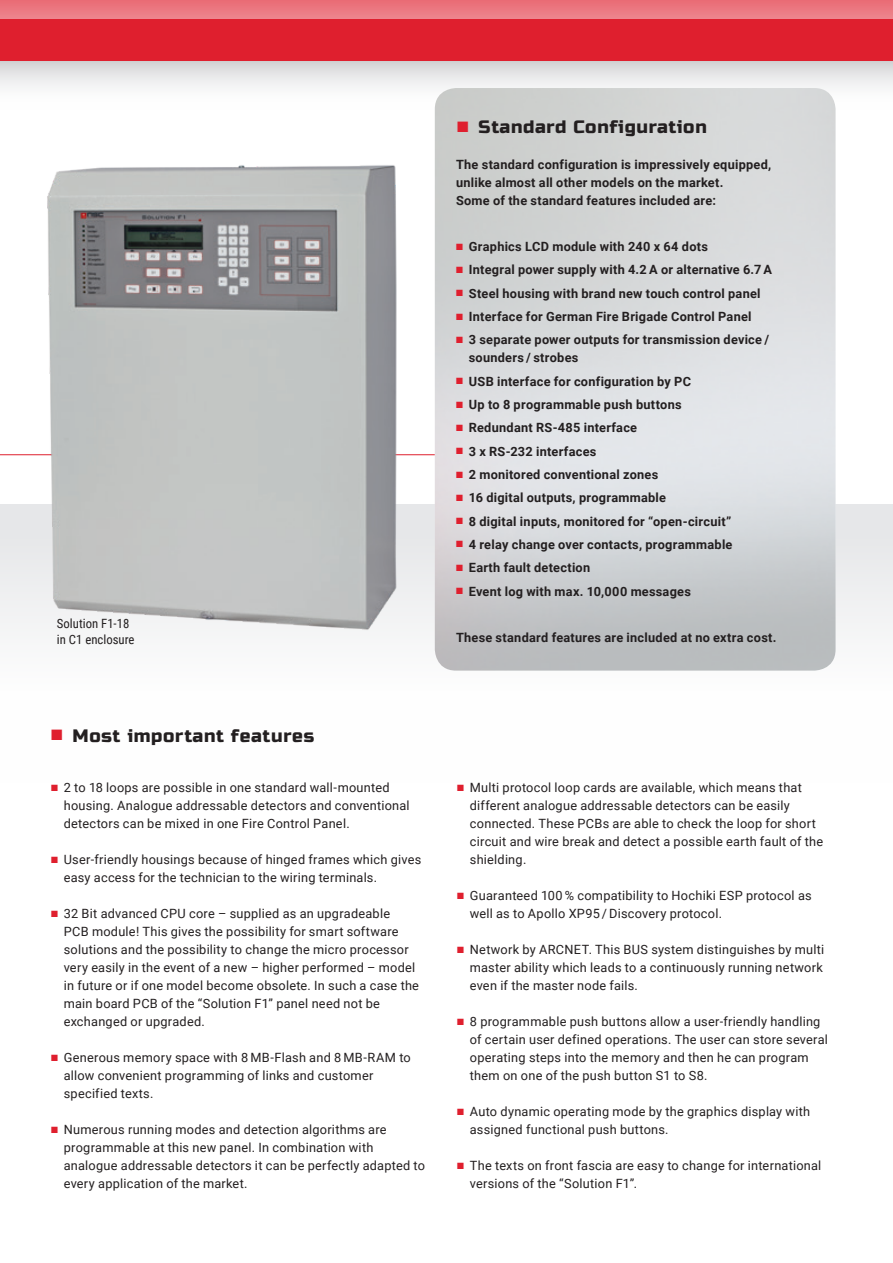
<style>
.page{position:relative;width:893px;height:1263px;background:#fff}
.page>*{position:absolute;margin:0;border:0;box-sizing:border-box;transform-origin:0 0}
.t1{font:18px "Russo One";letter-spacing:.04em;color:#231f20}
.t2{font:12.75px/18px "Roboto";letter-spacing:.02em;color:#231f20}
.t3{font:700 12.75px/18px "Roboto";letter-spacing:.02em;color:#231f20}
.t4{font:12.75px/15.3px "Roboto Condensed";color:#231f20}
.s1{color:#df1f2e}
</style>
<div class="page">
<div style="left:0;top:504px;width:893px;height:278px;background:linear-gradient(to bottom,#e5e6e8,#fff)"></div>
<div style="left:0;top:57px;width:893px;height:58px;background:linear-gradient(to bottom,#d5d6d7,#fff)"></div>
<div style="left:0;top:0;width:893px;height:60px;background:#df1f2e"></div>
<div style="left:0;top:0;width:893px;height:19px;background:#eb7881"></div>
<img style="left:43px;top:165px;width:363px;height:471px">
<img style="left:435px;top:88px;width:401px;height:583px">
<p class="t4" style="left:57px;top:616px;width:79px">Solution F1-18 in C1 enclosure</p>
<h1 class="t1" style="left:457px;top:116px;width:251px"><span class="s1">■</span> Standard Configuration</h1>
<p class="t3" style="left:456px;top:154px;width:317px">The standard configuration is impressively equipped, unlike almost all other models on the market.<br>Some of the standard features included are:</p>
<p class="t3" style="left:456px;top:237px;width:253px"><span class="s1">■</span> Graphics LCD module with 240 x 64 dots</p>
<p class="t3" style="left:456px;top:260px;width:318px"><span class="s1">■</span> Integral power supply with 4.2 A or alternative 6.7 A</p>
<p class="t3" style="left:456px;top:284px;width:306px"><span class="s1">■</span> Steel housing with brand new touch control panel</p>
<p class="t3" style="left:456px;top:307px;width:297px"><span class="s1">■</span> Interface for German Fire Brigade Control Panel</p>
<p class="t3" style="left:469px;top:330px;width:302px;text-indent:-13px"><span class="s1">■</span> 3 separate power outputs for transmission device / sounders / strobes</p>
<p class="t3" style="left:456px;top:372px;width:237px"><span class="s1">■</span> USB interface for configuration by PC</p>
<p class="t3" style="left:456px;top:395px;width:227px"><span class="s1">■</span> Up to 8 programmable push buttons</p>
<p class="t3" style="left:456px;top:418px;width:183px"><span class="s1">■</span> Redundant RS-485 interface</p>
<p class="t3" style="left:456px;top:442px;width:142px"><span class="s1">■</span> 3 x RS-232 interfaces</p>
<p class="t3" style="left:456px;top:465px;width:204px"><span class="s1">■</span> 2 monitored conventional zones</p>
<p class="t3" style="left:456px;top:488px;width:211px"><span class="s1">■</span> 16 digital outputs, programmable</p>
<p class="t3" style="left:456px;top:512px;width:277px"><span class="s1">■</span> 8 digital inputs, monitored for “open-circuit”</p>
<p class="t3" style="left:456px;top:535px;width:278px"><span class="s1">■</span> 4 relay change over contacts, programmable</p>
<p class="t3" style="left:456px;top:558px;width:136px"><span class="s1">■</span> Earth fault detection</p>
<p class="t3" style="left:456px;top:582px;width:236px"><span class="s1">■</span> Event log with max. 10,000 messages</p>
<p class="t3" style="left:456px;top:628px;width:322px">These standard features are included at no extra cost.</p>
<h1 class="t1" style="left:51px;top:725px;width:265px"><span class="s1">■</span> Most important features</h1>
<p class="t2" style="left:64px;top:778px;width:347px;text-indent:-13px"><span class="s1">■</span> 2 to 18 loops are possible in one standard wall-mounted housing. Analogue addressable detectors and conventional detectors can be mixed in one Fire Control Panel.</p>
<p class="t2" style="left:64px;top:850px;width:359px;text-indent:-13px"><span class="s1">■</span> User-friendly housings because of hinged frames which gives easy access for the technician to the wiring terminals.</p>
<p class="t2" style="left:64px;top:904px;width:357px;text-indent:-13px"><span class="s1">■</span> 32 Bit advanced CPU core – supplied as an upgradeable<br>PCB module! This gives the possibility for smart software solutions and the possibility to change the micro processor very easily in the event of a new – higher performed – model in future or if one model become obsolete. In such a case the main board PCB of the “Solution F1” panel need not be exchanged or upgraded.</p>
<p class="t2" style="left:64px;top:1048px;width:349px;text-indent:-13px"><span class="s1">■</span> Generous memory space with 8 MB-Flash and 8 MB-RAM to allow convenient programming of links and customer specified texts.</p>
<p class="t2" style="left:64px;top:1120px;width:363px;text-indent:-13px"><span class="s1">■</span> Numerous running modes and detection algorithms are programmable at this new panel. In combination with analogue addressable detectors it can be perfectly adapted to every application of the market.</p>
<p class="t2" style="left:470px;top:778px;width:355px;text-indent:-13px"><span class="s1">■</span> Multi protocol loop cards are available, which means that different analogue addressable detectors can be easily connected. These PCBs are able to check the loop for short circuit and wire break and detect a possible earth fault of the shielding.</p>
<p class="t2" style="left:470px;top:886px;width:343px;text-indent:-13px"><span class="s1">■</span> Guaranteed 100 % compatibility to Hochiki ESP protocol as well as to Apollo XP95 / Discovery protocol.</p>
<p class="t2" style="left:470px;top:940px;width:356px;text-align:justify;text-indent:-13px"><span class="s1">■</span> Network by ARCNET. This BUS system distinguishes by multi master ability which leads to a continuously running network even if the master node fails.</p>
<p class="t2" style="left:470px;top:1012px;width:360px;text-indent:-13px"><span class="s1">■</span> 8 programmable push buttons allow a user-friendly handling of certain user defined operations. The user can store several operating steps into the memory and then he can program them on one of the push button S1 to S8.</p>
<p class="t2" style="left:470px;top:1102px;width:342px;text-indent:-13px"><span class="s1">■</span> Auto dynamic operating mode by the graphics display with assigned functional push buttons.</p>
<p class="t2" style="left:470px;top:1156px;width:353px;text-indent:-13px"><span class="s1">■</span> The texts on front fascia are easy to change for international versions of the “Solution F1”.</p>
</div>
